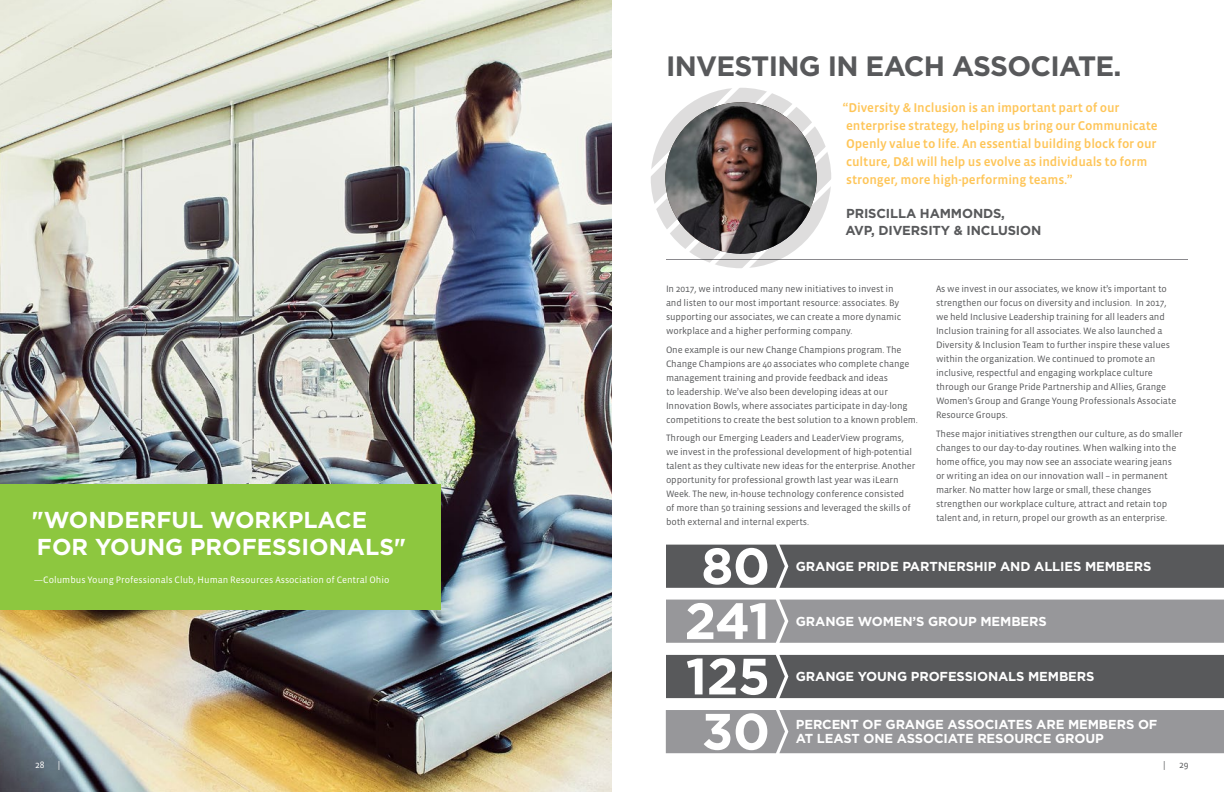
<style>
.page{position:relative;width:1224px;height:792px;background:#fff}
.page>*{position:absolute;margin:0;border:0;box-sizing:border-box;transform-origin:0 0}
.t1{font:700 51px/55.1px "Gotham";letter-spacing:-.01em;color:#fff;text-align:center}
.t2{font:700 28px "Gotham";letter-spacing:-.025em;color:#58595b}
.t3{font:700 23px/27px "Gotham";color:#fff}
.t4{font:500 13px/18px "Vista Sans OT";letter-spacing:-.01em;color:#fec558}
.t5{font:700 13px/14px "Gotham";letter-spacing:-.01em;color:#fff}
.t6{font:700 13px/17px "Gotham";letter-spacing:-.01em;color:#58595b}
.t7{font:9.5px/14px "Vista Sans OT";letter-spacing:-.01em;color:#58595b}
.t8{font:9.5px "Vista Sans OT";color:#fff}
</style>
<div class="page">
<div style="left:666px;top:545px;width:558px;height:43px;background:#58595b"></div>
<div style="left:666px;top:600px;width:558px;height:43px;background:#97979a"></div>
<div style="left:666px;top:655px;width:558px;height:43px;background:#58595b"></div>
<div style="left:666px;top:710px;width:558px;height:43px;background:#97979a"></div>
<img style="left:0;top:0;width:612px;height:792px">
<div style="left:0;top:484px;width:440px;height:126px;background:#8dc73f"></div>
<svg style="left:651px;top:88px;width:180px;height:180px"></svg>
<hr style="left:666px;top:259px;width:522px;height:1px;background:#807f83">
<img style="left:665px;top:102px;width:152px;height:152px;border-radius:76px">
<h3 class="t3" style="left:32px;top:506px;width:376px">"WONDERFUL WORKPLACE<br>FOR YOUNG PROFESSIONALS"</h3>
<p class="t8" style="left:34px;top:575px;width:357px">—Columbus Young Professionals Club, Human Resources Association of Central Ohio</p>
<h2 class="t2" style="left:666px;top:48px;width:457px">INVESTING IN EACH ASSOCIATE.</h2>
<p class="t4" style="left:843px;top:99px;width:316px">“Diversity &amp; Inclusion is an important part of our enterprise strategy, helping us bring our Communicate Openly value to life. An essential building block for our culture, D&amp;I will help us evolve as individuals to form stronger, more high-performing teams.”</p>
<h3 class="t6" style="left:845px;top:205px;width:197px">PRISCILLA HAMMONDS,<br>AVP, DIVERSITY &amp; INCLUSION</h3>
<p class="t7" style="left:666px;top:282px;width:237px">In 2017, we introduced many new initiatives to invest in and listen to our most important resource: associates. By supporting our associates, we can create a more dynamic workplace and a higher performing company.</p>
<p class="t7" style="left:666px;top:343px;width:253px">One example is our new Change Champions program. The Change Champions are 40 associates who complete change management training and provide feedback and ideas<br>to leadership. We’ve also been developing ideas at our Innovation Bowls, where associates participate in day-long competitions to create the best solution to a known problem.</p>
<p class="t7" style="left:666px;top:431px;width:251px">Through our Emerging Leaders and LeaderView programs, we invest in the professional development of high-potential talent as they cultivate new ideas for the enterprise. Another opportunity for professional growth last year was iLearn Week. The new, in-house technology conference consisted<br>of more than 50 training sessions and leveraged the skills of both external and internal experts.</p>
<p class="t7" style="left:936px;top:282px;width:242px">As we invest in our associates, we know it’s important to strengthen our focus on diversity and inclusion. In 2017, we held Inclusive Leadership training for all leaders and Inclusion training for all associates. We also launched a Diversity &amp; Inclusion Team to further inspire these values within the organization. We continued to promote an inclusive, respectful and engaging workplace culture through our Grange Pride Partnership and Allies, Grange Women’s Group and Grange Young Professionals Associate Resource Groups.</p>
<p class="t7" style="left:936px;top:427px;width:248px">These major initiatives strengthen our culture, as do smaller changes to our day-to-day routines. When walking into the home office, you may now see an associate wearing jeans or writing an idea on our innovation wall – in permanent marker. No matter how large or small, these changes strengthen our workplace culture, attract and retain top talent and, in return, propel our growth as an enterprise.</p>
<h1 class="t1" style="left:701px;top:538px;width:70px">80</h1>
<h1 class="t1" style="left:684px;top:593px;width:87px">241</h1>
<h1 class="t1" style="left:686px;top:649px;width:86px">125<br>30</h1>
<h3 class="t5" style="left:796px;top:559px;width:357px">GRANGE PRIDE PARTNERSHIP AND ALLIES MEMBERS</h3>
<h3 class="t5" style="left:796px;top:614px;width:252px">GRANGE WOMEN’S GROUP MEMBERS</h3>
<h3 class="t5" style="left:796px;top:669px;width:300px">GRANGE YOUNG PROFESSIONALS MEMBERS</h3>
<h3 class="t5" style="left:796px;top:717px;width:363px">PERCENT OF GRANGE ASSOCIATES ARE MEMBERS OF<br>AT LEAST ONE ASSOCIATE RESOURCE GROUP</h3>
<p class="t8" style="left:35px;top:759px;width:11px">28</p>
<p class="t8" style="left:58px;top:759px;width:4px">|</p>
<p class="t7" style="left:1163px;top:758px;width:4px">|</p>
<p class="t7" style="left:1179px;top:758px;width:11px">29</p>
</div>
